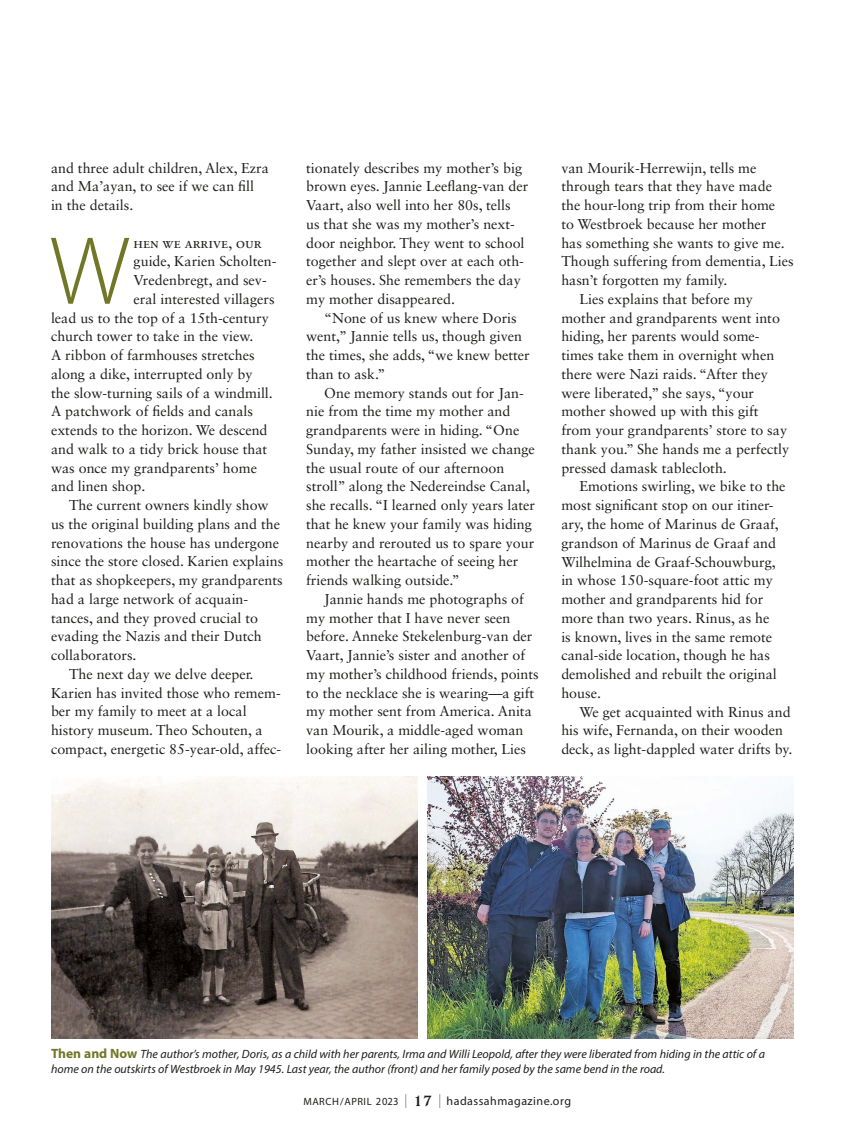
<style>
.page{position:relative;width:851px;height:1134px;background:#fff}
.page>*{position:absolute;margin:0;border:0;box-sizing:border-box;transform-origin:0 0}
.Feature_Body_With_Dr{font:300 97.65px "Myriad Pro";color:#717727}
.Body_Text{font:14.25px/18.8px "Sabon LT Std";color:#1d1d1b}
.Feature_Body_With_Dr-2{font:14.25px "Sabon LT Std";color:#1d1d1b}
.t1{font:italic 12px/15px "Myriad Pro";color:#1d1d1b}
.t2{font:12px "Myriad Pro";letter-spacing:.04em;color:#1d1d1b}
.s1{font-weight:700;font-style:normal;font-size:13.5px;color:#717727}
.s2{font-size:10.5px}
.s3{font-size:10.95px}
.s4{font-family:"Helvetica Neue LT Pro";font-weight:200;font-stretch:condensed;font-size:19.5px}
.s5{font-family:"Usherwood Std";font-weight:700;font-size:16.5px}
</style>
<div class="page">
<img style="left:51px;top:777px;width:366px;height:262px">
<img style="left:427px;top:777px;width:367px;height:261px">
<p class="Body_Text" style="left:51px;top:158px;width:219px">and three adult children, Alex, Ezra and Ma’ayan, to see if we can fill in the details.</p>
<p class="Feature_Body_With_Dr" style="left:50px;top:218px;width:82px">W</p>
<p class="Feature_Body_With_Dr-2" style="left:134px;top:234px;width:130px">hen we arrive, our</p>
<p class="Feature_Body_With_Dr-2" style="left:134px;top:253px;width:144px">guide, Karien Scholten-</p>
<p class="Feature_Body_With_Dr-2" style="left:134px;top:272px;width:135px">Vredenbregt, and sev-</p>
<p class="Feature_Body_With_Dr-2" style="left:134px;top:290px;width:142px">eral interested villagers</p>
<p class="Feature_Body_With_Dr-2" style="left:51px;top:309px;width:219px">lead us to the top of a 15th-century</p>
<p class="Feature_Body_With_Dr-2" style="left:51px;top:328px;width:204px">church tower to take in the view.</p>
<p class="Feature_Body_With_Dr-2" style="left:51px;top:347px;width:205px">A ribbon of farmhouses stretches</p>
<p class="Feature_Body_With_Dr-2" style="left:51px;top:365px;width:203px">along a dike, interrupted only by</p>
<p class="Feature_Body_With_Dr-2" style="left:51px;top:384px;width:223px">the slow-turning sails of a windmill.</p>
<p class="Feature_Body_With_Dr-2" style="left:51px;top:403px;width:203px">A patchwork of fields and canals</p>
<p class="Feature_Body_With_Dr-2" style="left:51px;top:422px;width:218px">extends to the horizon. We descend</p>
<p class="Feature_Body_With_Dr-2" style="left:51px;top:440px;width:218px">and walk to a tidy brick house that</p>
<p class="Feature_Body_With_Dr-2" style="left:51px;top:459px;width:207px">was once my grandparents’ home</p>
<p class="Feature_Body_With_Dr-2" style="left:51px;top:478px;width:96px">and linen shop.</p>
<p class="Body_Text" style="left:51px;top:496px;width:234px;text-indent:18px">The current owners kindly show us the original building plans and the renovations the house has undergone since the store closed. Karien explains that as shopkeepers, my grandparents had a large network of acquain&shy;tances, and they proved crucial to evading the Nazis and their Dutch collaborators.</p>
<p class="Body_Text" style="left:51px;top:664px;width:232px;text-indent:18px">The next day we delve deeper.<br>Karien has invited those who remem&shy;ber my family to meet at a local history museum. Theo Schouten, a compact, energetic 85-year-old, affec-</p>
<p class="Body_Text" style="left:306px;top:158px;width:223px">tionately describes my mother’s big brown eyes. Jannie Leeflang-van der Vaart, also well into her 80s, tells<br>us that she was my mother’s next&shy;door neighbor. They went to school together and slept over at each oth&shy;er’s houses. She remembers the day my mother disappeared.</p>
<p class="Body_Text" style="left:306px;top:308px;width:225px;text-indent:18px">“None of us knew where Doris went,” Jannie tells us, though given the times, she adds, “we knew better than to ask.”</p>
<p class="Body_Text" style="left:306px;top:383px;width:230px;text-indent:18px">One memory stands out for Jan&shy;nie from the time my mother and grandparents were in hiding. “One Sunday, my father insisted we change the usual route of our afternoon stroll” along the Nedereindse Canal, she recalls. “I learned only years later that he knew your family was hiding nearby and rerouted us to spare your mother the heartache of seeing her friends walking outside.”</p>
<p class="Body_Text" style="left:306px;top:589px;width:234px;text-indent:18px">Jannie hands me photographs of my mother that I have never seen before. Anneke Stekelenburg-van der Vaart, Jannie’s sister and another of my mother’s childhood friends, points to the necklace she is wearing—a gift my mother sent from America. Anita van Mourik, a middle-aged woman looking after her ailing mother, Lies</p>
<p class="Body_Text" style="left:561px;top:158px;width:234px">van Mourik-Herrewijn, tells me through tears that they have made the hour-long trip from their home<br>to Westbroek because her mother<br>has something she wants to give me.<br>Though suffering from dementia, Lies hasn’t forgotten my family.</p>
<p class="Body_Text" style="left:561px;top:289px;width:229px;text-indent:18px">Lies explains that before my mother and grandparents went into hiding, her parents would some&shy;times take them in overnight when there were Nazi raids. “After they were liberated,” she says, “your mother showed up with this gift from your grandparents’ store to say thank you.” She hands me a perfectly pressed damask tablecloth.</p>
<p class="Body_Text" style="left:561px;top:477px;width:226px;text-indent:18px">Emotions swirling, we bike to the most significant stop on our itiner&shy;ary, the home of Marinus de Graaf, grandson of Marinus de Graaf and<br>Wilhelmina de Graaf-Schouwburg, in whose 150-square-foot attic my mother and grandparents hid for more than two years. Rinus, as he<br>is known, lives in the same remote canal-side location, though he has demolished and rebuilt the original house.</p>
<p class="Body_Text" style="left:561px;top:702px;width:232px;text-indent:18px">We get acquainted with Rinus and his wife, Fernanda, on their wooden deck, as light-dappled water drifts by.</p>
<p class="t1" style="left:51px;top:1046px;width:715px"><span class="s1">Then and Now</span> The author’s mother, Doris, as a child with her parents, Irma and Willi Leopold, after they were liberated from hiding in the attic of a home on the outskirts of Westbroek in May 1945. Last year, the author (front) and her family posed by the same bend in the road.</p>
<p class="t2" style="left:303px;top:1094px;width:269px"><span class="s2">MARCH/APRIL</span> <span class="s3">2023</span> <span class="s4">I</span> <span class="s5">17</span> <span class="s4">I</span> hadassahmagazine.org</p>
</div>
